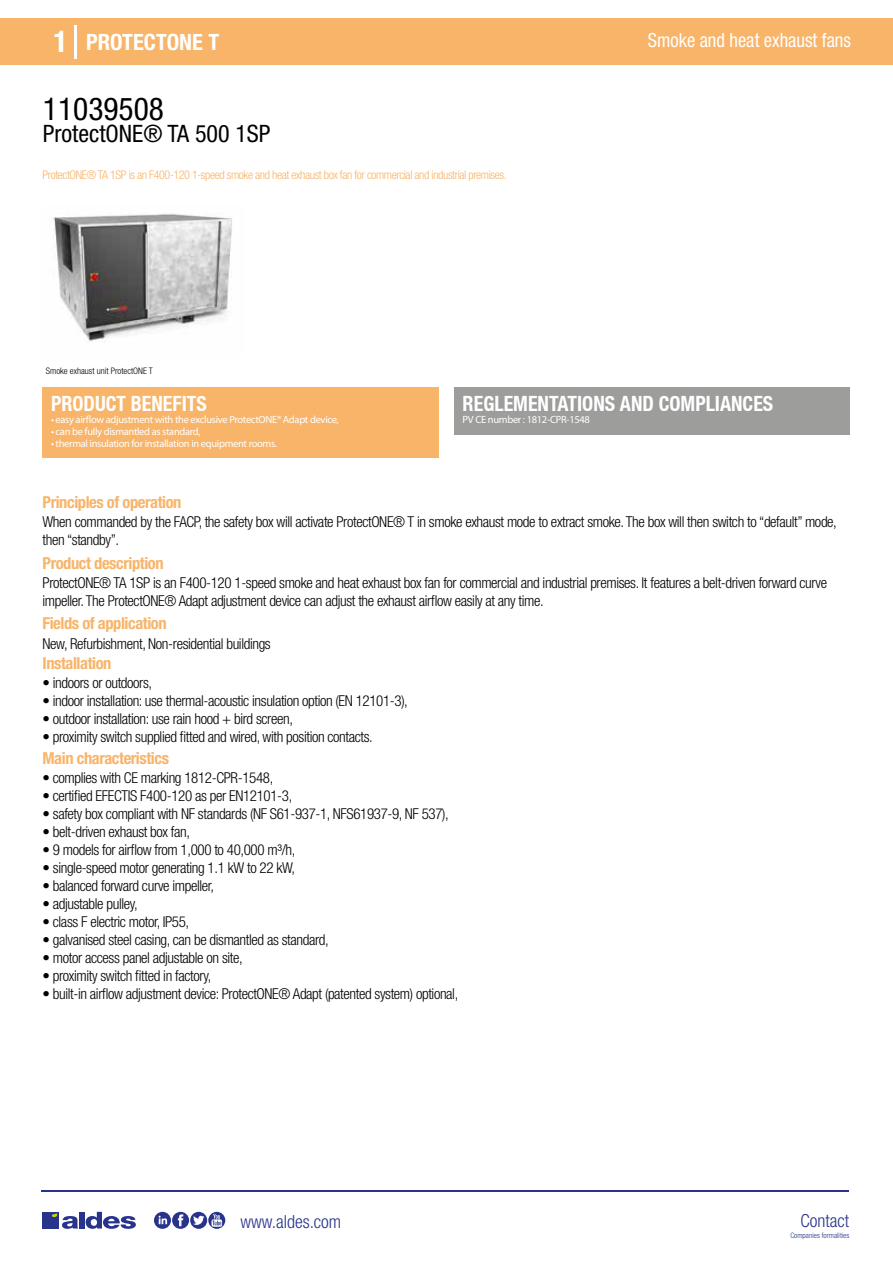
<style>
.page{position:relative;width:893px;height:1263px;background:#fff}
.page>*{position:absolute;margin:0;border:0;box-sizing:border-box;transform-origin:0 0}
.t1{font:condensed 31.5px "Helvetica Neue LT Std";color:#000}
.t2{font:condensed 24px "Helvetica Neue LT Std";color:#000}
.t3{font:700 condensed 22.5px "Helvetica Neue LT Std";color:#fff}
.t4{font:700 condensed 21px "Helvetica Neue";color:#fff;scale:.95 1}
.t5{font:condensed 19.5px "Helvetica Neue LT Std";color:#fff;scale:.95 1}
.t6{font:300 condensed 18px "Helvetica Neue";color:#28348b}
.t7{font:700 condensed 16.5px "Helvetica Neue LT Std";letter-spacing:-.025em;color:#f8b469}
.t8{font:300 condensed 15px/18px "Helvetica Neue LT Std";letter-spacing:-.025em;color:#000}
.t9{font:300 condensed 12px "Helvetica Neue LT Std";letter-spacing:-.035em;color:#f8b469}
.t10{font:10.5px "Myriad Pro";letter-spacing:-.03em;color:#fff}
.t11{font:300 condensed 9px "Helvetica Neue";color:#000}
.t12{font:300 condensed 7.5px "Helvetica Neue";color:#28348b}
.s1{font-size:30px}
</style>
<div class="page">
<div style="left:0;top:18px;width:893px;height:46px;background:#f8b469"></div>
<div style="left:454px;top:387px;width:396px;height:48px;background:#9d9d9c"></div>
<div style="left:43px;top:387px;width:396px;height:70px;background:#f8b469"></div>
<hr style="left:74px;top:25px;width:2px;height:33px;background:#fff">
<svg style="left:51px;top:213px;width:181px;height:130px"></svg>
<hr style="left:41px;top:1190px;width:808px;height:1px;background:#28348b">
<svg style="left:154px;top:1212px;width:71px;height:17px"></svg>
<div style="left:42px;top:1212px;width:17px;height:16px;background:#28348b"></div>
<div style="left:79px;top:1212px;width:5px;height:16px;background:#28348b"></div>
<svg style="left:86px;top:1212px;width:50px;height:17px"></svg>
<svg style="left:52px;top:1213px;width:26px;height:16px"></svg>
<h3 class="t3" style="left:54px;top:28px;width:167px"><span class="s1">1</span> PROTECTONE T</h3>
<h3 class="t5" style="left:648px;top:29px;width:215px">Smoke and heat exhaust fans</h3>
<h1 class="t1" style="left:43px;top:91px;width:122px">11039508</h1>
<h2 class="t2" style="left:43px;top:120px;width:229px">ProtectONE® TA 500 1SP</h2>
<p class="t9" style="left:43px;top:167px;width:466px">ProtectONE® TA 1SP is an F400-120 1-speed smoke and heat exhaust box fan for commercial and industrial premises.</p>
<p class="t11" style="left:46px;top:365px;width:108px">Smoke exhaust unit ProtectONE T</p>
<p class="t11" style="left:46px;top:365px;width:83px">ProtectONE® TA 1 Speed</p>
<h3 class="t4" style="left:51px;top:391px;width:166px">PRODUCT BENEFITS</h3>
<p class="t10" style="left:51px;top:413px;width:289px">• easy airflow adjustment with the exclusive ProtectONE® Adapt device,</p>
<p class="t10" style="left:51px;top:425px;width:151px">• can be fully dismantled as standard,</p>
<p class="t10" style="left:51px;top:437px;width:227px">• thermal insulation for installation in equipment rooms.</p>
<p class="t7" style="left:43px;top:492px;width:140px">Principles of operation</p>
<h3 class="t4" style="left:463px;top:391px;width:328px">REGLEMENTATIONS AND COMPLIANCES</h3>
<p class="t10" style="left:463px;top:413px;width:129px">PV CE number : 1812-CPR-1548</p>
<p class="t8" style="left:43px;top:513px;width:796px">When commanded by the FACP, the safety box will activate ProtectONE® T in smoke exhaust mode to extract smoke. The box will then switch to “default” mode, then “standby”.</p>
<p class="t8" style="left:43px;top:573px;width:786px">ProtectONE® TA 1SP is an F400-120 1-speed smoke and heat exhaust box fan for commercial and industrial premises. It features a belt-driven forward curve impeller. The ProtectONE® Adapt adjustment device can adjust the exhaust airflow easily at any time.</p>
<p class="t8" style="left:43px;top:634px;width:230px">New, Refurbishment, Non-residential buildings</p>
<p class="t8" style="left:43px;top:674px;width:111px">• indoors or outdoors,</p>
<p class="t8" style="left:43px;top:692px;width:367px">• indoor installation: use thermal-acoustic insulation option (EN 12101-3),</p>
<p class="t8" style="left:43px;top:710px;width:252px">• outdoor installation: use rain hood + bird screen,</p>
<p class="t8" style="left:43px;top:728px;width:332px">• proximity switch supplied fitted and wired, with position contacts.</p>
<p class="t7" style="left:43px;top:553px;width:123px">Product description</p>
<p class="t7" style="left:43px;top:613px;width:126px">Fields of application</p>
<p class="t7" style="left:43px;top:653px;width:70px">Installation</p>
<p class="t7" style="left:43px;top:748px;width:128px">Main characteristics</p>
<p class="t8" style="left:43px;top:768px;width:232px">• complies with CE marking 1812-CPR-1548,</p>
<p class="t8" style="left:43px;top:786px;width:251px">• certified EFECTIS F400-120 as per EN12101-3,</p>
<p class="t8" style="left:43px;top:804px;width:408px">• safety box compliant with NF standards (NF S61-937-1, NFS61937-9, NF 537),</p>
<p class="t8" style="left:43px;top:822px;width:149px">• belt-driven exhaust box fan,</p>
<p class="t8" style="left:43px;top:840px;width:254px">• 9 models for airflow from 1,000 to 40,000 m³/h,</p>
<p class="t8" style="left:43px;top:858px;width:254px">• single-speed motor generating 1.1 kW to 22 kW,</p>
<p class="t8" style="left:43px;top:876px;width:173px">• balanced forward curve impeller,</p>
<p class="t8" style="left:43px;top:894px;width:97px">• adjustable pulley,</p>
<p class="t8" style="left:43px;top:912px;width:148px">• class F electric motor, IP55,</p>
<p class="t8" style="left:43px;top:930px;width:288px">• galvanised steel casing, can be dismantled as standard,</p>
<p class="t8" style="left:43px;top:948px;width:202px">• motor access panel adjustable on site,</p>
<p class="t8" style="left:43px;top:966px;width:170px">• proximity switch fitted in factory,</p>
<p class="t8" style="left:43px;top:984px;width:417px">• built-in airflow adjustment device: ProtectONE® Adapt (patented system) optional,</p>
<p class="t6" style="left:240px;top:1211px;width:102px">www.aldes.com</p>
<p class="t6" style="left:800px;top:1211px;width:50px">Contact</p>
<p class="t12" style="left:790px;top:1230px;width:60px">Companies formalities</p>
</div>
